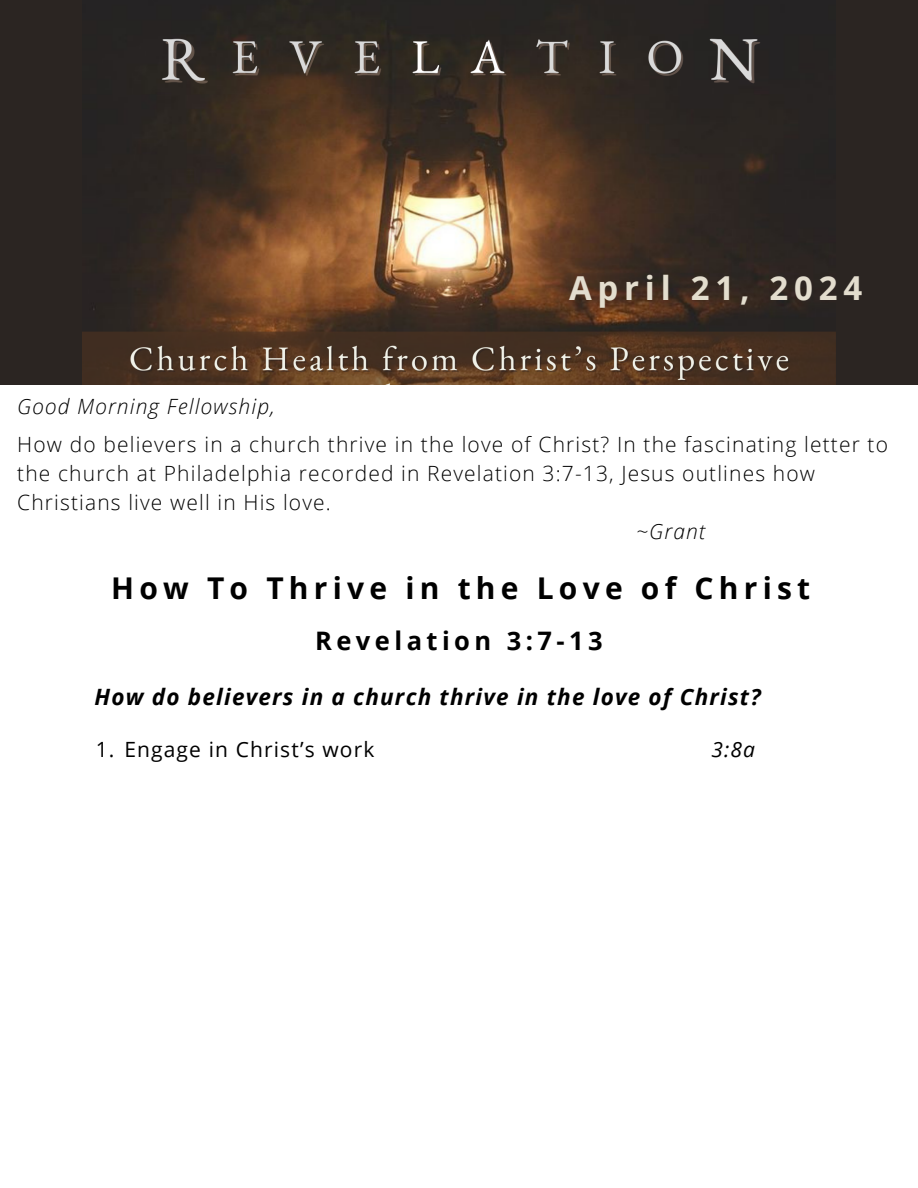
<style>
.page{position:relative;width:918px;height:1188px;background:#fff}
.page>*{position:absolute;margin:0;border:0;box-sizing:border-box;transform-origin:0 0}
.t1{font:700 33px "Open Sans";letter-spacing:.175em;color:#e3ddce}
.t2{font:700 30px "Open Sans";letter-spacing:.175em;color:#000}
.t3{font:700 25.5px "Open Sans";letter-spacing:.175em;color:#000}
.t4{font:italic 700 22.5px "Open Sans";letter-spacing:.055em;color:#000}
.t5{font:300 21px/29.2px "Open Sans";letter-spacing:.055em;color:#000}
.t6{font:italic 300 21px "Open Sans";letter-spacing:.055em;color:#000}
.t7{font:21px "Open Sans";letter-spacing:.055em;color:#000}
.t8{font:italic 21px "Open Sans";color:#000}
</style>
<div class="page">
<div style="left:0;top:0;width:918px;height:385px;background:#2b2522"></div>
<img style="left:83px;top:36px;width:752px;height:349px">
<p class="t1" style="left:569px;top:265px;width:295px">April 21, 2024</p>
<h1 class="t6" style="left:17px;top:392px;width:259px">Good Morning Fellowship,</h1>
<p class="t5" style="left:17px;top:429px;width:872px">How do believers in a church thrive in the love of Christ? In the fascinating letter to the church at Philadelphia recorded in Revelation 3:7-13, Jesus outlines how<br>Christians live well in His love.</p>
<p class="t6" style="left:637px;top:517px;width:70px">~Grant</p>
<h1 class="t2" style="left:111px;top:567px;width:701px">How To Thrive in the Love of Christ</h1>
<h2 class="t3" style="left:315px;top:622px;width:289px">Revelation 3:7-13</h2>
<p class="t4" style="left:95px;top:681px;width:668px">How do believers in a church thrive in the love of Christ?</p>
<h3 class="t7" style="left:96px;top:734px;width:280px">1. Engage in Christ’s work</h3>
<h3 class="t8" style="left:711px;top:734px;width:45px">3:8a</h3>
</div>
